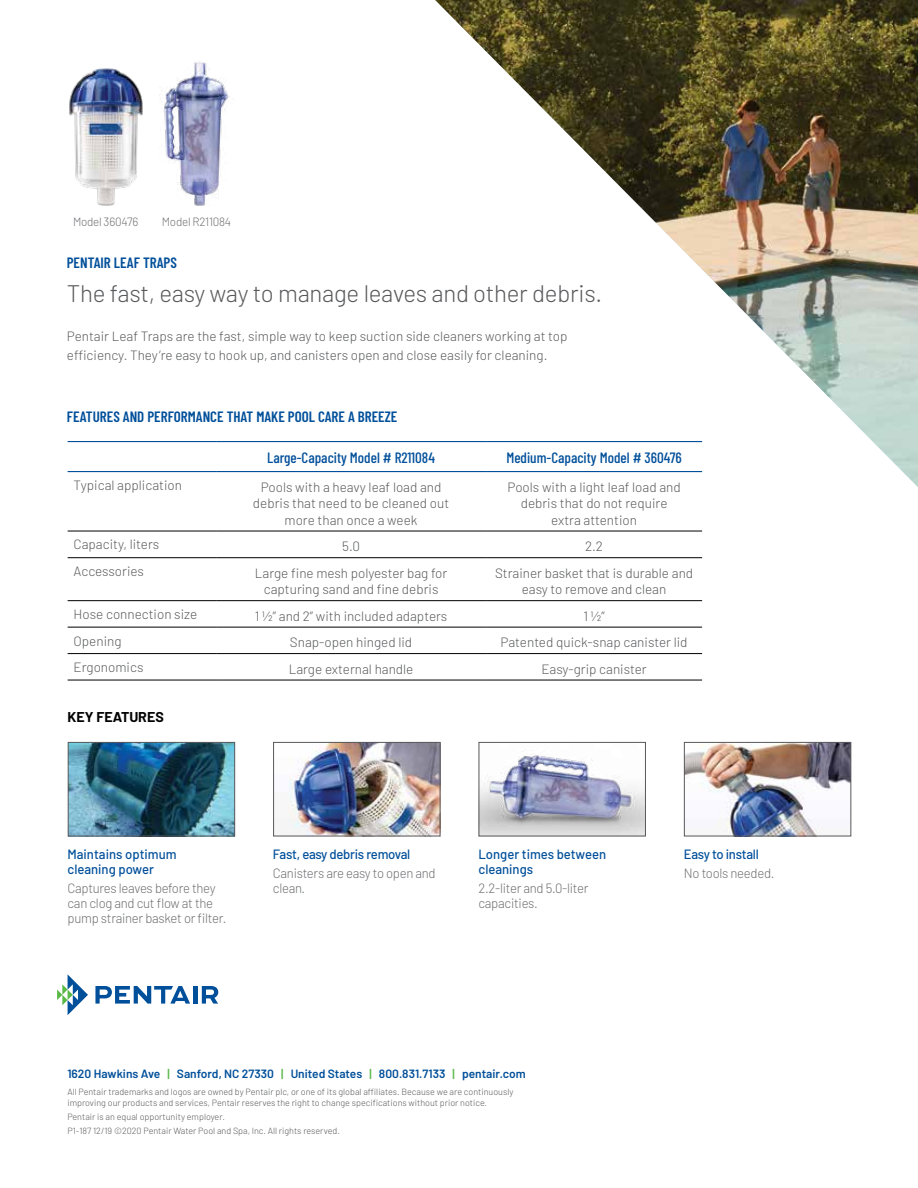
<style>
.page{position:relative;width:918px;height:1188px;background:#fff}
.page>*{position:absolute;margin:0;border:0;box-sizing:border-box;transform-origin:0 0}
.t1{font:300 24px "Barlow";letter-spacing:-.01em;color:#58595b}
.t2{font:600 15px "Barlow Condensed";color:#004f9a}
.t3{font:500 15px "Barlow Condensed";color:#004f9a}
.t4{font:700 14.25px "Barlow";color:#000}
.t5{font:300 13.5px/16.5px "Barlow";color:#58595b;text-align:center}
.t6{font:300 13.5px/15px "Barlow";letter-spacing:-.02em;color:#6d6e71}
.t7{font:500 13.5px/15px "Barlow";letter-spacing:-.005em;color:#004f9a}
.t8{font:600 12px "Barlow";color:#004f9a}
.t9{font:300 12px "Barlow";letter-spacing:-.02em;color:#6d6e71}
.t10{font:300 9px/10.5px "Barlow";color:#58595b}
.s1{color:#58b947}
</style>
<div class="page">
<img style="left:435px;top:0;width:483px;height:487px">
<img style="left:70px;top:744px;width:163px;height:90px">
<div style="left:68px;top:742px;width:167px;height:94px;border:1px solid #58595b"></div>
<img style="left:288px;top:744px;width:151px;height:90px">
<div style="left:273px;top:742px;width:168px;height:94px;border:1px solid #58595b"></div>
<img style="left:481px;top:751px;width:163px;height:83px">
<div style="left:479px;top:742px;width:167px;height:94px;border:1px solid #58595b"></div>
<img style="left:686px;top:744px;width:163px;height:90px">
<div style="left:684px;top:742px;width:167px;height:94px;border:1px solid #58595b"></div>
<svg style="left:57px;top:974px;width:31px;height:41px"></svg>
<svg style="left:95px;top:986px;width:95px;height:18px"></svg>
<hr style="left:193px;top:986px;width:4px;height:18px;background:#004f9a">
<svg style="left:202px;top:986px;width:16px;height:18px"></svg>
<img style="left:69px;top:68px;width:74px;height:138px">
<img style="left:159px;top:62px;width:71px;height:144px">
<hr style="left:68px;top:531px;width:148px;height:1px;background:#000">
<hr style="left:216px;top:531px;width:270px;height:1px;background:#000">
<hr style="left:486px;top:531px;width:216px;height:1px;background:#000">
<hr style="left:68px;top:557px;width:148px;height:1px;background:#000">
<hr style="left:216px;top:557px;width:270px;height:1px;background:#000">
<hr style="left:486px;top:557px;width:216px;height:1px;background:#000">
<hr style="left:68px;top:600px;width:148px;height:1px;background:#000">
<hr style="left:216px;top:600px;width:270px;height:1px;background:#000">
<hr style="left:486px;top:600px;width:216px;height:1px;background:#000">
<hr style="left:68px;top:627px;width:148px;height:1px;background:#000">
<hr style="left:216px;top:627px;width:270px;height:1px;background:#000">
<hr style="left:486px;top:627px;width:216px;height:1px;background:#000">
<hr style="left:68px;top:653px;width:148px;height:1px;background:#000">
<hr style="left:216px;top:653px;width:270px;height:1px;background:#000">
<hr style="left:486px;top:653px;width:216px;height:1px;background:#000">
<hr style="left:68px;top:680px;width:148px;height:1px;background:#000">
<hr style="left:216px;top:680px;width:270px;height:1px;background:#000">
<hr style="left:486px;top:680px;width:216px;height:1px;background:#000">
<hr style="left:68px;top:441px;width:148px;height:1px;background:#004f9a">
<hr style="left:216px;top:441px;width:270px;height:1px;background:#004f9a">
<hr style="left:486px;top:441px;width:216px;height:1px;background:#004f9a">
<hr style="left:68px;top:471px;width:148px;height:1px;background:#004f9a">
<hr style="left:216px;top:471px;width:270px;height:1px;background:#004f9a">
<hr style="left:486px;top:471px;width:216px;height:1px;background:#004f9a">
<p class="t9" style="left:73px;top:213px;width:67px">Model 360476</p>
<p class="t9" style="left:162px;top:213px;width:71px">Model R211084</p>
<p class="t2" style="left:67px;top:252px;width:112px">PENTAIR LEAF TRAPS</p>
<h1 class="t1" style="left:67px;top:276px;width:537px">The fast, easy way to manage leaves and other debris.</h1>
<p class="t5" style="left:67px;top:325px;width:502px;line-height:19.5px;text-align:left">Pentair Leaf Traps are the fast, simple way to keep suction side cleaners working at top efficiency. They’re easy to hook up, and canisters open and close easily for cleaning.</p>
<p class="t2" style="left:67px;top:406px;width:332px">FEATURES AND PERFORMANCE THAT MAKE POOL CARE A BREEZE</p>
<p class="t3" style="left:267px;top:446px;width:169px">Large-Capacity Model # R211084</p>
<p class="t3" style="left:506px;top:446px;width:177px">Medium-Capacity Model # 360476</p>
<p class="t5" style="left:74px;top:476px;width:110px">Typical application</p>
<p class="t5" style="left:253px;top:478px;width:198px">Pools with a heavy leaf load and debris that need to be cleaned out more than once a week</p>
<p class="t5" style="left:508px;top:478px;width:175px">Pools with a light leaf load and debris that do not require extra attention</p>
<p class="t5" style="left:74px;top:536px;width:87px">Capacity, liters</p>
<p class="t5" style="left:342px;top:537px;width:19px">5.0</p>
<p class="t5" style="left:585px;top:537px;width:20px">2.2</p>
<p class="t5" style="left:74px;top:562px;width:72px">Accessories</p>
<p class="t5" style="left:255px;top:564px;width:194px">Large fine mesh polyester bag for capturing sand and fine debris</p>
<p class="t5" style="left:495px;top:564px;width:200px">Strainer basket that is durable and easy to remove and clean</p>
<p class="t5" style="left:74px;top:605px;width:125px">Hose connection size</p>
<p class="t5" style="left:255px;top:607px;width:194px">1 ½” and 2” with included adapters</p>
<p class="t5" style="left:583px;top:607px;width:23px">1 ½”</p>
<p class="t5" style="left:74px;top:632px;width:49px">Opening</p>
<p class="t5" style="left:290px;top:633px;width:124px">Snap-open hinged lid</p>
<p class="t5" style="left:501px;top:633px;width:189px">Patented quick-snap canister lid</p>
<p class="t5" style="left:74px;top:658px;width:71px">Ergonomics</p>
<p class="t5" style="left:289px;top:660px;width:126px">Large external handle</p>
<p class="t5" style="left:541px;top:660px;width:107px">Easy-grip canister</p>
<p class="t4" style="left:68px;top:707px;width:98px">KEY FEATURES</p>
<p class="t7" style="left:68px;top:846px;width:111px">Maintains optimum cleaning power</p>
<p class="t6" style="left:68px;top:880px;width:161px">Captures leaves before they can clog and cut flow at the pump strainer basket or filter.</p>
<p class="t7" style="left:273px;top:846px;width:139px">Fast, easy debris removal</p>
<p class="t6" style="left:273px;top:865px;width:164px">Canisters are easy to open and clean.</p>
<p class="t7" style="left:478px;top:846px;width:129px">Longer times between cleanings</p>
<p class="t6" style="left:478px;top:880px;width:111px">2.2-liter and 5.0-liter capacities.</p>
<p class="t8" style="left:67px;top:1065px;width:460px">1620 Hawkins Ave <span class="s1">|</span> Sanford, NC 27330 <span class="s1">|</span> United States <span class="s1">|</span> 800.831.7133 <span class="s1">|</span> pentair.com</p>
<p class="t10" style="left:67px;top:1086px;width:448px">All Pentair trademarks and logos are owned by Pentair plc, or one of its global affiliates. Because we are continuously improving our products and services, Pentair reserves the right to change specifications without prior notice.</p>
<p class="t10" style="left:67px;top:1109px;width:274px;line-height:14px">Pentair is an equal opportunity employer.<br>P1-187 12/19 ©2020 Pentair Water Pool and Spa, Inc. All rights reserved.</p>
<p class="t7" style="left:684px;top:846px;width:76px">Easy to install</p>
<p class="t6" style="left:684px;top:865px;width:92px">No tools needed.</p>
</div>
